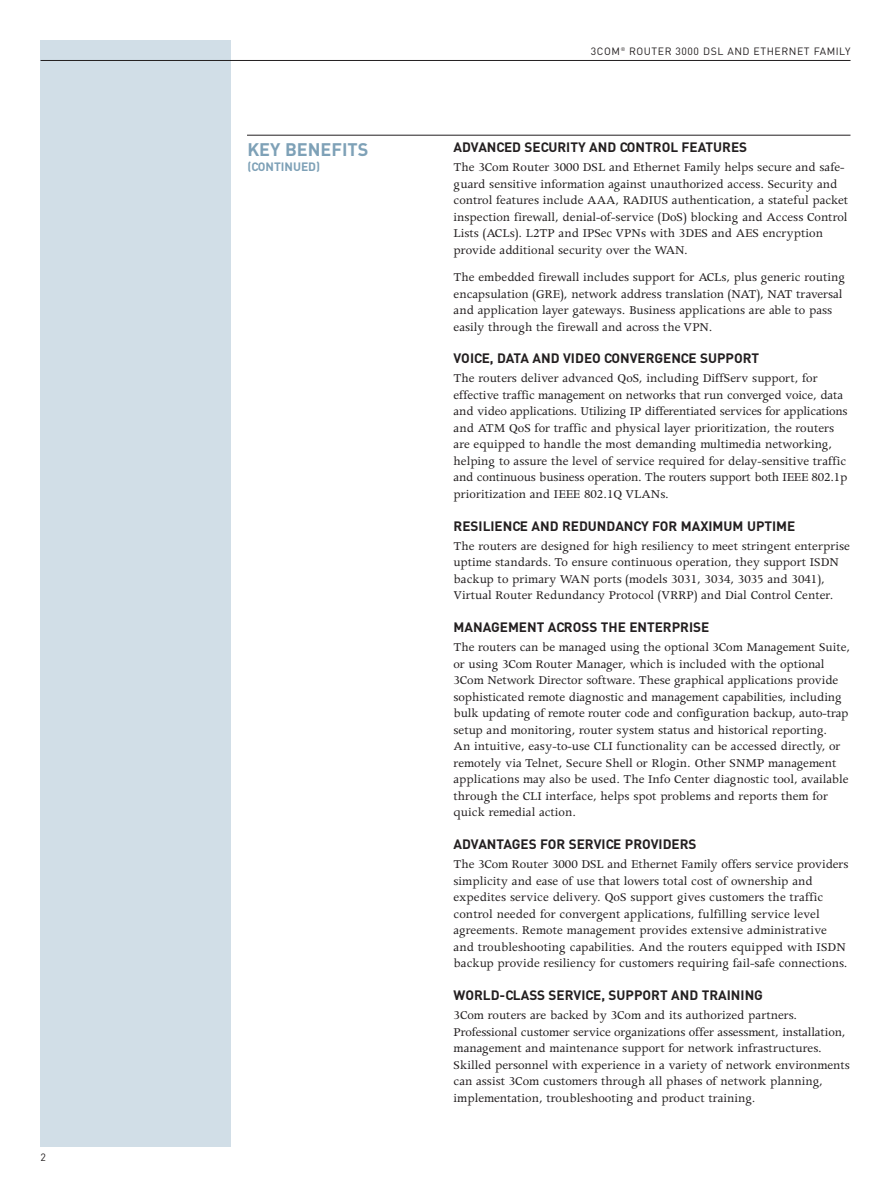
<style>
.page{position:relative;width:891px;height:1188px;background:#fff}
.page>*{position:absolute;margin:0;border:0;box-sizing:border-box;transform-origin:0 0}
.t1{font:700 18px "DIN";color:#7ea1b7}
.t2{font:13.5px/16.5px "Apollo";color:#231f20}
.t3{font:700 13.5px "DIN";color:#231f20}
.t4{font:700 12px "DIN";color:#7ea1b7}
.t5{font:10.5px "DIN";letter-spacing:.05em;color:#231f20}
</style>
<div class="page">
<div style="left:40px;top:40px;width:191px;height:1108px;background:#d1dee7"></div>
<hr style="left:41px;top:60px;width:810px;height:1px;background:#231f20">
<hr style="left:247px;top:135px;width:603px;height:1px;background:#231f20">
<p class="t5" style="left:40px;top:1151px;width:7px">2</p>
<h1 class="t1" style="left:247px;top:139px;width:123px">KEY BENEFITS</h1>
<p class="t4" style="left:247px;top:160px;width:74px">(CONTINUED)</p>
<p class="t5" style="left:591px;top:45px;width:261px">3COM<sup>®</sup> ROUTER 3000 DSL AND ETHERNET FAMILY</p>
<p class="t3" style="left:454px;top:139px;width:295px">ADVANCED SECURITY AND CONTROL FEATURES</p>
<p class="t2" style="left:454px;top:160px;width:396px">The 3Com Router 3000 DSL and Ethernet Family helps secure and safe&shy;guard sensitive information against unauthorized access. Security and control features include AAA, RADIUS authentication, a stateful packet inspection firewall, denial-of-service (DoS) blocking and Access Control Lists (ACLs). L2TP and IPSec VPNs with 3DES and AES encryption provide additional security over the WAN.</p>
<p class="t2" style="left:454px;top:270px;width:393px">The embedded firewall includes support for ACLs, plus generic routing encapsulation (GRE), network address translation (NAT), NAT traversal and application layer gateways. Business applications are able to pass easily through the firewall and across the VPN.</p>
<p class="t3" style="left:454px;top:350px;width:307px">VOICE, DATA AND VIDEO CONVERGENCE SUPPORT</p>
<p class="t2" style="left:454px;top:372px;width:396px">The routers deliver advanced QoS, including DiffServ support, for effective traffic management on networks that run converged voice, data and video applications. Utilizing IP differentiated services for applications and ATM QoS for traffic and physical layer prioritization, the routers are equipped to handle the most demanding multimedia networking, helping to assure the level of service required for delay-sensitive traffic and continuous business operation. The routers support both IEEE 802.1p prioritization and IEEE 802.1Q VLANs.</p>
<p class="t3" style="left:454px;top:518px;width:343px">RESILIENCE AND REDUNDANCY FOR MAXIMUM UPTIME</p>
<p class="t2" style="left:454px;top:539px;width:398px">The routers are designed for high resiliency to meet stringent enterprise uptime standards. To ensure continuous operation, they support ISDN backup to primary WAN ports (models 3031, 3034, 3035 and 3041), Virtual Router Redundancy Protocol (VRRP) and Dial Control Center.</p>
<p class="t3" style="left:454px;top:619px;width:257px">MANAGEMENT ACROSS THE ENTERPRISE</p>
<p class="t2" style="left:454px;top:640px;width:398px">The routers can be managed using the optional 3Com Management Suite, or using 3Com Router Manager, which is included with the optional 3Com Network Director software. These graphical applications provide sophisticated remote diagnostic and management capabilities, including bulk updating of remote router code and configuration backup, auto-trap setup and monitoring, router system status and historical reporting.<br>An intuitive, easy-to-use CLI functionality can be accessed directly, or remotely via Telnet, Secure Shell or Rlogin. Other SNMP management applications may also be used. The Info Center diagnostic tool, available through the CLI interface, helps spot problems and reports them for quick remedial action.</p>
<p class="t3" style="left:454px;top:836px;width:245px">ADVANTAGES FOR SERVICE PROVIDERS</p>
<p class="t2" style="left:454px;top:857px;width:396px">The 3Com Router 3000 DSL and Ethernet Family offers service providers simplicity and ease of use that lowers total cost of ownership and expedites service delivery. QoS support gives customers the traffic control needed for convergent applications, fulfilling service level agreements. Remote management provides extensive administrative and troubleshooting capabilities. And the routers equipped with ISDN backup provide resiliency for customers requiring fail-safe connections.</p>
<p class="t3" style="left:454px;top:987px;width:311px">WORLD-CLASS SERVICE, SUPPORT AND TRAINING</p>
<p class="t2" style="left:454px;top:1008px;width:398px">3Com routers are backed by 3Com and its authorized partners.<br>Professional customer service organizations offer assessment, installation, management and maintenance support for network infrastructures.<br>Skilled personnel with experience in a variety of network environments can assist 3Com customers through all phases of network planning, implementation, troubleshooting and product training.</p>
</div>
